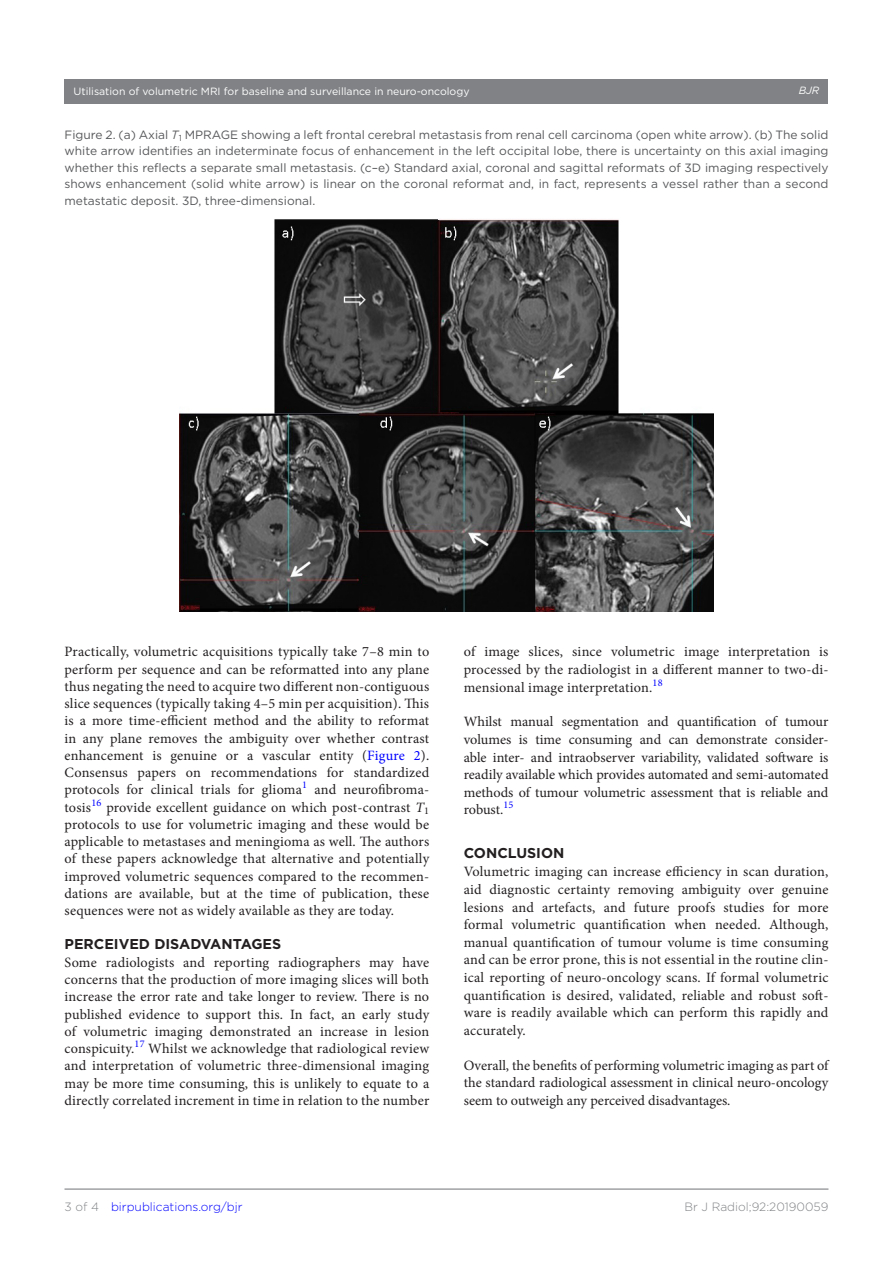
<style>
.page{position:relative;width:893px;height:1263px;background:#fff}
.page>*{position:absolute;margin:0;border:0;box-sizing:border-box;transform-origin:0 0}
.t1{font:14.25px/17.2px "Minion Pro";letter-spacing:.01em;color:#231f20;text-align:justify}
.t2{font:700 14.25px "Gotham";color:#231f20}
.t3{font:12px/16.5px "Gotham";color:#57585a;text-align:justify}
.t4{font:300 12px "Gotham";color:#00f}
.t5{font:300 12px "Gotham";color:#808285}
.t6{font:10.5px "Gotham";color:#fff}
.t7{font:italic 10.5px "Gotham";color:#fff}
.s1{font-style:italic}
.s2{color:#00f}
.s3{color:#808285}
</style>
<div class="page">
<hr style="left:64px;top:1188px;width:764px;height:2px;background:#808285">
<div style="left:64px;top:79px;width:764px;height:24px;background:#808285"></div>
<img style="left:179px;top:219px;width:535px;height:392px">
<p class="t6" style="left:74px;top:85px;width:398px">Utilisation of volumetric MRI for baseline and surveillance in neuro-oncology</p>
<p class="t7" style="left:799px;top:85px;width:22px">BJR</p>
<p class="t3" style="left:64px;top:126px;width:765px">Figure 2. (a) Axial <span class="s1">T</span><sub>1</sub> MPRAGE showing a left frontal cerebral metastasis from renal cell carcinoma (open white arrow). (b) The solid white arrow identifies an indeterminate focus of enhancement in the left occipital lobe, there is uncertainty on this axial imaging whether this reflects a separate small metastasis. (c–e) Standard axial, coronal and sagittal reformats of 3D imaging respectively shows enhancement (solid white arrow) is linear on the coronal reformat and, in fact, represents a vessel rather than a second metastatic deposit. 3D, three-dimensional.</p>
<p class="t1" style="left:64px;top:643px;width:366px">Practically, volumetric acquisitions typically take 7–8 min to perform per sequence and can be reformatted into any plane thus negating the need to acquire two different non-contiguous slice sequences (typically taking 4–5 min per acquisition). This is a more time-efficient method and the ability to reformat in any plane removes the ambiguity over whether contrast enhancement is genuine or a vascular entity (<span class="s2">Figure 2</span>).<br>Consensus papers on recommendations for standardized protocols for clinical trials for glioma<sup>1</sup> and neurofibroma&shy;tosis<sup>16</sup> provide excellent guidance on which post-contrast <span class="s1">T</span><sub>1 </sub>protocols to use for volumetric imaging and these would be applicable to metastases and meningioma as well. The authors of these papers acknowledge that alternative and potentially improved volumetric sequences compared to the recommen&shy;dations are available, but at the time of publication, these sequences were not as widely available as they are today.</p>
<p class="t2" style="left:65px;top:934px;width:216px">PERCEIVED DISADVANTAGES</p>
<p class="t1" style="left:64px;top:954px;width:366px">Some radiologists and reporting radiographers may have concerns that the production of more imaging slices will both increase the error rate and take longer to review. There is no published evidence to support this. In fact, an early study of volumetric imaging demonstrated an increase in lesion conspicuity.<sup>17</sup> Whilst we acknowledge that radiological review and interpretation of volumetric three-dimensional imaging may be more time consuming, this is unlikely to equate to a directly correlated increment in time in relation to the number</p>
<p class="t1" style="left:464px;top:643px;width:366px">of image slices, since volumetric image interpretation is processed by the radiologist in a different manner to two-di&shy;mensional image interpretation.<sup>18</sup></p>
<p class="t1" style="left:464px;top:713px;width:366px">Whilst manual segmentation and quantification of tumour volumes is time consuming and can demonstrate consider&shy;able inter- and intraobserver variability, validated software is readily available which provides automated and semi-automated methods of tumour volumetric assessment that is reliable and robust.<sup>15</sup></p>
<p class="t2" style="left:464px;top:843px;width:102px">CONCLUSION</p>
<p class="t1" style="left:464px;top:863px;width:366px">Volumetric imaging can increase efficiency in scan duration, aid diagnostic certainty removing ambiguity over genuine lesions and artefacts, and future proofs studies for more formal volumetric quantification when needed. Although, manual quantification of tumour volume is time consuming and can be error prone, this is not essential in the routine clin&shy;ical reporting of neuro-oncology scans. If formal volumetric quantification is desired, validated, reliable and robust soft&shy;ware is readily available which can perform this rapidly and accurately.</p>
<p class="t1" style="left:464px;top:1056px;width:366px">Overall, the benefits of performing volumetric imaging as part of the standard radiological assessment in clinical neuro-oncology seem to outweigh any perceived disadvantages.</p>
<p class="t4" style="left:64px;top:1199px;width:180px"><span class="s3">3 of 4</span> birpublications.org/bjr</p>
<p class="t5" style="left:684px;top:1199px;width:146px">Br J Radiol;92:20190059</p>
</div>
